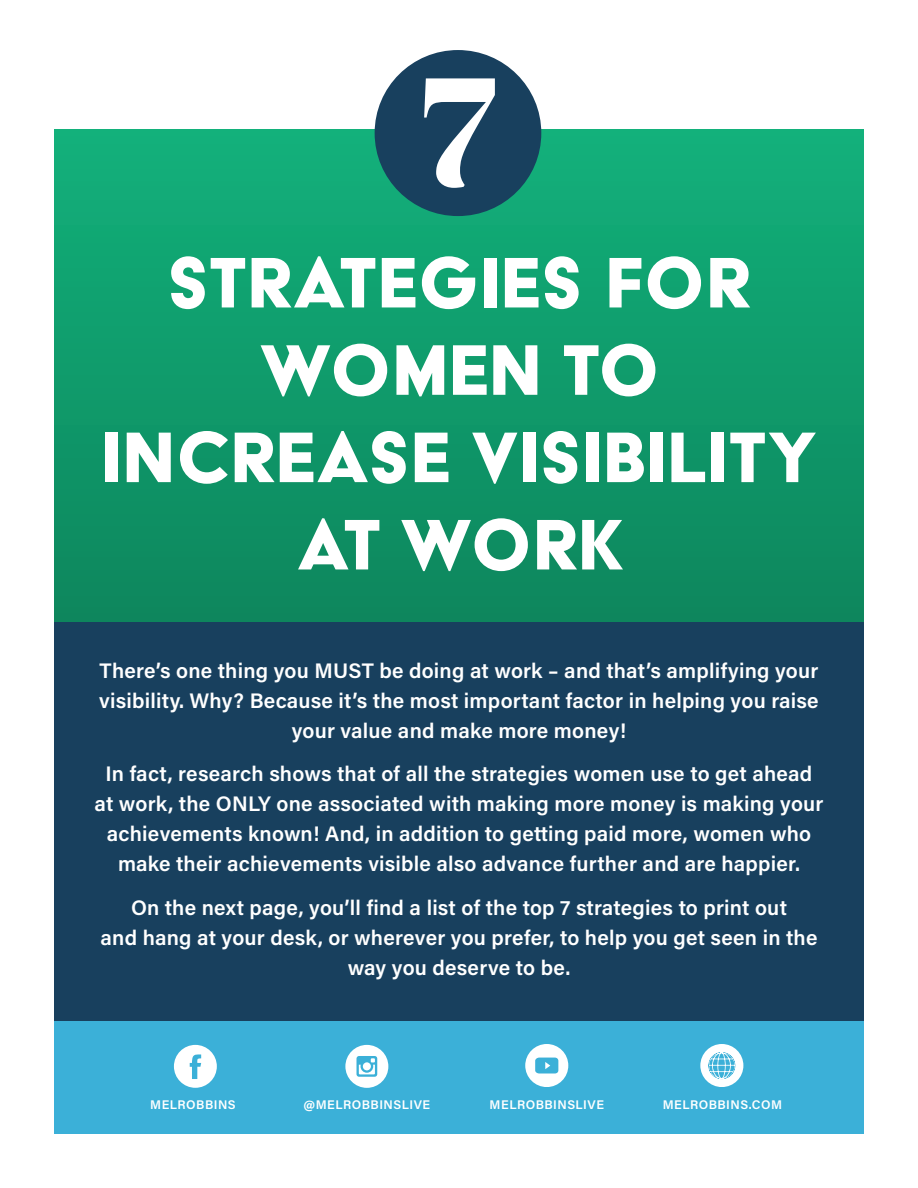
<style>
.page{position:relative;width:918px;height:1188px;background:#fff}
.page>*{position:absolute;margin:0;border:0;box-sizing:border-box;transform-origin:0 0}
.t1{font:154.2px "Abril Fatface";color:#fff}
.t2{font:82.5px/87.3px "Acier BAT Text Solid";letter-spacing:.01em;color:#fff;text-align:center}
.t3{font:600 21px/30px "Acumin Pro";letter-spacing:.01em;color:#fff;text-align:center}
.t4{font:600 12.45px "Acumin Pro";letter-spacing:.04em;color:#fff}
</style>
<div class="page">
<div style="left:54px;top:130px;width:810px;height:494px;background:linear-gradient(to bottom,#13b17b,#0d855c)"></div>
<div style="left:375px;top:50px;width:166px;height:166px;background:#18405e;border-radius:50%"></div>
<div style="left:54px;top:623px;width:810px;height:399px;background:#18405e"></div>
<div style="left:54px;top:1022px;width:810px;height:112px;background:#3bb0d8"></div>
<svg style="left:174px;top:1045px;width:43px;height:43px"></svg>
<svg style="left:345px;top:1045px;width:43px;height:43px"></svg>
<svg style="left:525px;top:1044px;width:43px;height:43px"></svg>
<svg style="left:700px;top:1044px;width:43px;height:43px"></svg>
<p class="t1" style="left:418px;top:23px;width:80px">7</p>
<p class="t2" style="left:102px;top:238px;width:717px">STRATEGIES FOR<br>WOMEN TO<br>INCREASE VISIBILITY<br>AT WORK</p>
<p class="t3" style="left:99px;top:654px;width:721px">There’s one thing you MUST be doing at work – and that’s amplifying your visibility. Why? Because it’s the most important factor in helping you raise your value and make more money!</p>
<p class="t3" style="left:95px;top:758px;width:730px">In fact, research shows that of all the strategies women use to get ahead at work, the ONLY one associated with making more money is making your achievements known! And, in addition to getting paid more, women who make their achievements visible also advance further and are happier.</p>
<p class="t3" style="left:100px;top:891px;width:719px">On the next page, you’ll find a list of the top 7 strategies to print out<br>and hang at your desk, or wherever you prefer, to help you get seen in the way you deserve to be.</p>
<p class="t4" style="left:150px;top:1096px;width:87px">MELROBBINS</p>
<p class="t4" style="left:303px;top:1096px;width:128px">@MELROBBINSLIVE</p>
<p class="t4" style="left:490px;top:1096px;width:116px">MELROBBINSLIVE</p>
<p class="t4" style="left:663px;top:1096px;width:121px">MELROBBINS.COM</p>
</div>
